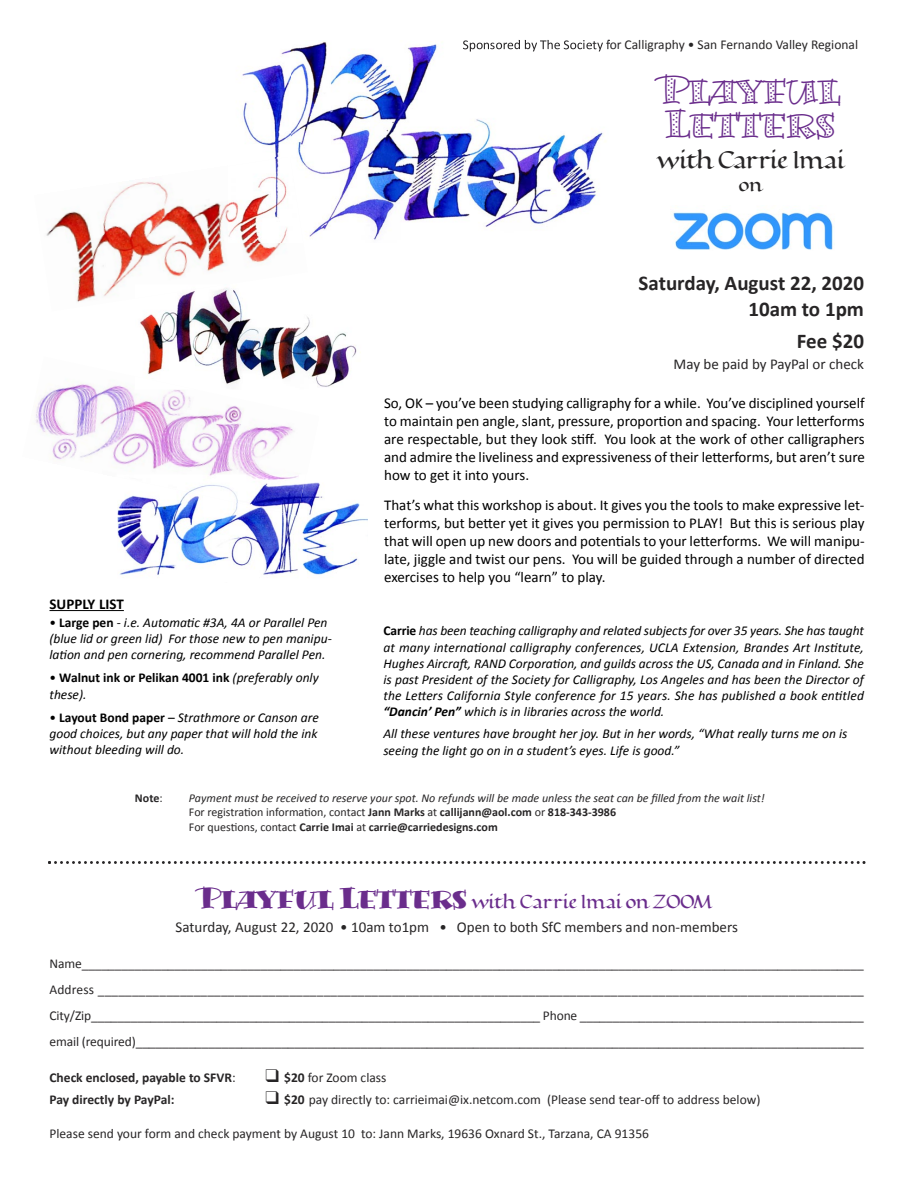
<style>
.page{position:relative;width:918px;height:1188px;background:#fff}
.page>*{position:absolute;margin:0;border:0;box-sizing:border-box;transform-origin:0 0}
.t1{font:36px/33.9px "Bermuda LP Dots";color:#6a2d8c}
.t2{font:700 27px "Ramsey Foundational";letter-spacing:-.035em;color:#272526}
.t3{font:700 21px/25.2px "Calibri";color:#272526;text-align:right}
.t4{font:700 21px "Ramsey Foundational";letter-spacing:-.02em;color:#6a2d8c}
.t5{font:700 21px "Ramsey Foundational";color:#272526}
.t6{font:15px/18px "Calibri";color:#000;text-align:justify}
.t7{font:15px "Calibri";color:#272526}
.t8{font:700 15px "Calibri";color:#000}
.t9{font:italic 13.5px/16.2px "Calibri";color:#000;text-align:justify}
.t10{font:13.5px/26.1px "Calibri";color:#272526;text-align:justify}
.t11{font:700 13.5px/16.2px "Calibri";color:#000}
.t12{font:700 13.5px "Calibri";color:#272526}
.t13{font:italic 12px/14.4px "Calibri";color:#272526}
.t14{font:700 12px "Calibri";color:#272526}
.s1{font-style:normal}
.s2{font-weight:700;font-style:normal}
.s3{font-weight:400}
.s4{font-weight:400;font-style:italic}
.s5{font-weight:700}
.s6{font-family:"Bermuda LP Solid";font-weight:400;font-size:27px}
</style>
<div class="page">
<svg style="left:48px;top:861px;width:817px;height:3px"></svg>
<img style="left:673px;top:212px;width:160px;height:38px">
<img style="left:36px;top:383px;width:258px;height:91px">
<img style="left:46px;top:182px;width:236px;height:120px">
<img style="left:117px;top:482px;width:251px;height:93px">
<img style="left:117px;top:474px;width:189px;height:42px">
<img style="left:135px;top:284px;width:226px;height:106px">
<img style="left:135px;top:376px;width:61px;height:14px">
<img style="left:135px;top:284px;width:94px;height:15px">
<img style="left:290px;top:40px;width:319px;height:200px">
<img style="left:242px;top:50px;width:48px;height:107px">
<img style="left:228px;top:157px;width:75px;height:86px">
<img style="left:463px;top:40px;width:20px;height:12px">
<hr style="left:50px;top:610px;width:74px;height:1px;background:#000">
<p class="t10" style="left:463px;top:31px;width:397px">Sponsored by The Society for Calligraphy • San Fernando Valley Regional</p>
<h1 class="t1" style="left:661px;top:75px;width:182px">Playful<br>Letters</h1>
<h2 class="t2" style="left:657px;top:149px;width:191px">with Carrie Imai</h2>
<h3 class="t5" style="left:739px;top:176px;width:25px">on</h3>
<h3 class="t3" style="left:639px;top:271px;width:227px">Saturday, August 22, 2020<br>10am to 1pm</h3>
<h3 class="t3" style="left:797px;top:328px;width:69px">Fee $20</h3>
<p class="t7" style="left:674px;top:355px;width:192px">May be paid by PayPal or check</p>
<p class="t8" style="left:50px;top:595px;width:76px">SUPPLY LIST</p>
<p class="t9" style="left:49px;top:614px;width:284px;text-align:left"><span class="s1">•</span> <span class="s2">Large pen</span> <span class="s1">‐</span> i.e. Automatic #3A, 4A or Parallel Pen (blue lid or green lid) For those new to pen manipu‐ lation and pen cornering, recommend Parallel Pen.</p>
<p class="t11" style="left:49px;top:670px;width:271px"><span class="s3">•</span> Walnut ink or Pelikan 4001 ink <span class="s4">(preferably only these).</span></p>
<p class="t9" style="left:49px;top:709px;width:271px"><span class="s1">•</span> <span class="s2">Layout Bond paper</span> <span class="s1">–</span> Strathmore or Canson are good choices, but any paper that will hold the ink without bleeding will do.</p>
<p class="t6" style="left:384px;top:394px;width:482px">So, OK – you’ve been studying calligraphy for a while. You’ve disciplined yourself to maintain pen angle, slant, pressure, proportion and spacing. Your letterforms are respectable, but they look stiff. You look at the work of other calligraphers and admire the liveliness and expressiveness of their letterforms, but aren’t sure how to get it into yours.</p>
<p class="t6" style="left:384px;top:496px;width:482px">That’s what this workshop is about. It gives you the tools to make expressive let‐ terforms, but better yet it gives you permission to PLAY! But this is serious play that will open up new doors and potentials to your letterforms. We will manipu‐ late, jiggle and twist our pens. You will be guided through a number of directed exercises to help you “learn” to play.</p>
<p class="t9" style="left:383px;top:623px;width:482px"><span class="s2">Carrie</span> has been teaching calligraphy and related subjects for over 35 years. She has taught at many international calligraphy conferences, UCLA Extension, Brandes Art Institute, Hughes Aircraft, RAND Corporation, and guilds across the US, Canada and in Finland. She is past President of the Society for Calligraphy, Los Angeles and has been the Director of the Letters California Style conference for 15 years. She has published a book entitled <span class="s5">“Dancin’ Pen”</span> which is in libraries across the world.</p>
<p class="t9" style="left:383px;top:726px;width:466px">All these ventures have brought her joy. But in her words, “What really turns me on is seeing the light go on in a student’s eyes. Life is good.”</p>
<p class="t14" style="left:135px;top:790px;width:29px">Note<span class="s3">:</span></p>
<p class="t13" style="left:189px;top:790px;width:577px">Payment must be received to reserve your spot. No refunds will be made unless the seat can be filled from the wait list!<br><span class="s1">For registration information, contact</span> <span class="s2">Jann Marks</span> <span class="s1">at</span> <span class="s2">callijann@aol.com</span> <span class="s1">or</span> <span class="s2">818‐343‐3986</span></p>
<p class="t14" style="left:189px;top:820px;width:310px"><span class="s3">For questions, contact</span> Carrie Imai <span class="s3">at</span> carrie@carriedesigns.com</p>
<h3 class="t4" style="left:200px;top:893px;width:515px"><span class="s6">Playful Letters</span> with Carrie Imai on ZOOM</h3>
<p class="t7" style="left:176px;top:918px;width:564px">Saturday, August 22, 2020 • 10am to1pm • Open to both SfC members and non‐members</p>
<p class="t10" style="left:50px;top:950px;width:816px">Name______________________________________________________________________________________________________________________ Address ________________________________________________________________________________________________________________ City/Zip____________________________________________________________________ Phone ___________________________________________ email (required)______________________________________________________________________________________________________________</p>
<p class="t12" style="left:50px;top:1069px;width:188px">Check enclosed, payable to SFVR<span class="s3">:</span></p>
<p class="t10" style="left:266px;top:1065px;width:122px">❑ <span class="s5">$20</span> for Zoom class</p>
<p class="t12" style="left:50px;top:1091px;width:126px">Pay directly by PayPal:</p>
<p class="t10" style="left:266px;top:1086px;width:497px">❑ <span class="s5">$20</span> pay directly to: carrieimai@ix.netcom.com (Please send tear‐off to address below)</p>
<p class="t10" style="left:49px;top:1121px;width:601px">Please send your form and check payment by August 10 to: Jann Marks, 19636 Oxnard St., Tarzana, CA 91356</p>
</div>
